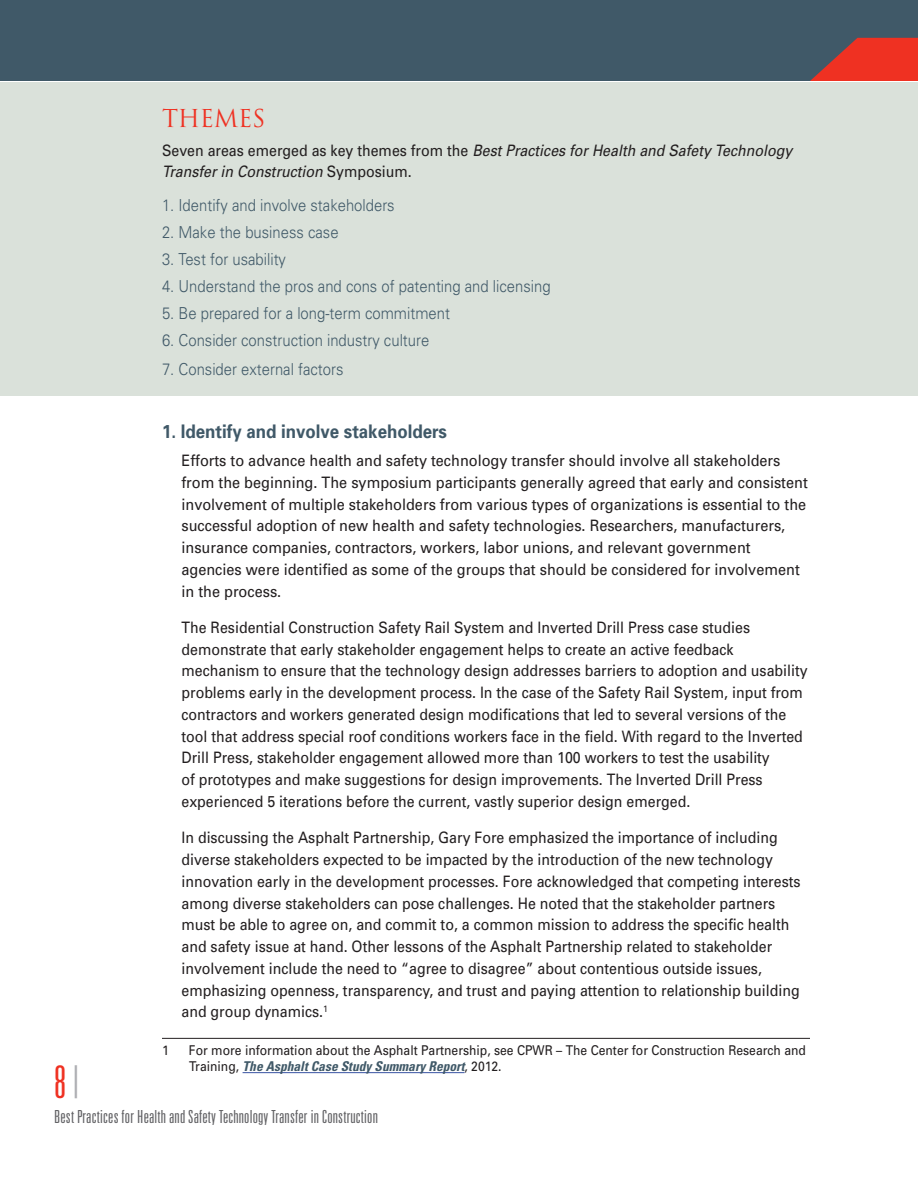
<style>
.page{position:relative;width:918px;height:1188px;background:#fff}
.page>*{position:absolute;margin:0;border:0;box-sizing:border-box;transform-origin:0 0}
.t1{font:300 ultra-condensed 45px "Univers";color:#ef3122}
.Subheads{font:24px "Trajan Pro";letter-spacing:-.01em;color:#ef3122}
.Subheads_2{font:700 18.75px "Univers";color:#405968;scale:.9 1}
.t2{font:300 ultra-condensed 18px "Univers";letter-spacing:.01em;color:#636366;scale:1.05 1}
.Highlight_Body{font:300 16.5px "Univers";color:#405968;scale:.9 1}
.Body_1_Column_Indent{font:15.75px/21.8px "Univers";color:#231f20;scale:.9 1}
.Body_1_Column_Indent-2{font:15.75px/21.8px "Univers";color:#231f20;scale:.92 1}
.Body_1_Column{font:italic 15.75px/21.8px "Univers";color:#231f20;scale:.9 1}
.Footnote_text{font:13.5px/16.5px "Univers";color:#231f20;scale:.9 1}
.s1{font-style:normal}
.s2{font-weight:700;font-style:italic;font-stretch:condensed;color:#405968}
.s3{color:#aeafb3}
</style>
<div class="page">
<div style="left:0;top:82px;width:918px;height:313px;background:#dae1da"></div>
<hr style="left:162px;top:1038px;width:648px;height:1px;background:#231f20">
<hr style="left:243px;top:1072px;width:222px;height:1px;background:#3853a3">
<div style="left:0;top:0;width:918px;height:81px;background:#405968"></div>
<svg style="left:810px;top:38px;width:108px;height:43px"></svg>
<p class="Subheads" style="left:162px;top:103px;width:105px">THEMES</p>
<p class="Body_1_Column" style="left:162px;top:139px;width:702px"><span class="s1">Seven areas emerged as key themes from the</span> Best Practices for Health and Safety Technology<br>Transfer in Construction <span class="s1">Symposium.</span></p>
<p class="Highlight_Body" style="left:162px;top:195px;width:260px">1. Identify and involve stakeholders</p>
<p class="Highlight_Body" style="left:162px;top:222px;width:198px">2. Make the business case</p>
<p class="Highlight_Body" style="left:162px;top:249px;width:139px">3. Test for usability</p>
<p class="Highlight_Body" style="left:162px;top:276px;width:433px">4. Understand the pros and cons of patenting and licensing</p>
<p class="Highlight_Body" style="left:162px;top:303px;width:322px">5. Be prepared for a long-term commitment</p>
<p class="Highlight_Body" style="left:162px;top:330px;width:299px">6. Consider construction industry culture</p>
<p class="Highlight_Body" style="left:162px;top:359px;width:203px">7. Consider external factors</p>
<p class="Subheads_2" style="left:162px;top:419px;width:318px">1. Identify and involve stakeholders</p>
<p class="Body_1_Column_Indent-2" style="left:182px;top:449px;width:682px">Efforts to advance health and safety technology transfer should involve all stakeholders from the beginning. The symposium participants generally agreed that early and consistent involvement of multiple stakeholders from various types of organizations is essential to the successful adoption of new health and safety technologies. Researchers, manufacturers, insurance companies, contractors, workers, labor unions, and relevant government agencies were identified as some of the groups that should be considered for involvement in the process.</p>
<p class="Body_1_Column_Indent" style="left:182px;top:616px;width:697px">The Residential Construction Safety Rail System and Inverted Drill Press case studies demonstrate that early stakeholder engagement helps to create an active feedback mechanism to ensure that the technology design addresses barriers to adoption and usability problems early in the development process. In the case of the Safety Rail System, input from contractors and workers generated design modifications that led to several versions of the tool that address special roof conditions workers face in the field. With regard to the Inverted Drill Press, stakeholder engagement allowed more than 100 workers to test the usability<br>of prototypes and make suggestions for design improvements. The Inverted Drill Press experienced 5 iterations before the current, vastly superior design emerged.</p>
<p class="Body_1_Column_Indent" style="left:182px;top:827px;width:689px">In discussing the Asphalt Partnership, Gary Fore emphasized the importance of including diverse stakeholders expected to be impacted by the introduction of the new technology innovation early in the development processes. Fore acknowledged that competing interests among diverse stakeholders can pose challenges. He noted that the stakeholder partners must be able to agree on, and commit to, a common mission to address the specific health and safety issue at hand. Other lessons of the Asphalt Partnership related to stakeholder involvement include the need to “agree to disagree” about contentious outside issues, emphasizing openness, transparency, and trust and paying attention to relationship building and group dynamics.<sup>1</sup></p>
<p class="Footnote_text" style="left:162px;top:1042px;width:9px">1</p>
<p class="Footnote_text" style="left:189px;top:1042px;width:687px">For more information about the Asphalt Partnership, see CPWR – The Center for Construction Research and<br>Training, <span class="s2">The Asphalt Case Study Summary Report</span>, 2012.</p>
<p class="t2" style="left:54px;top:1107px;width:310px">Best Practices for Health and Safety Technology Transfer in Construction</p>
<h1 class="t1" style="left:54px;top:1059px;width:28px">8 <span class="s3">|</span></h1>
</div>
